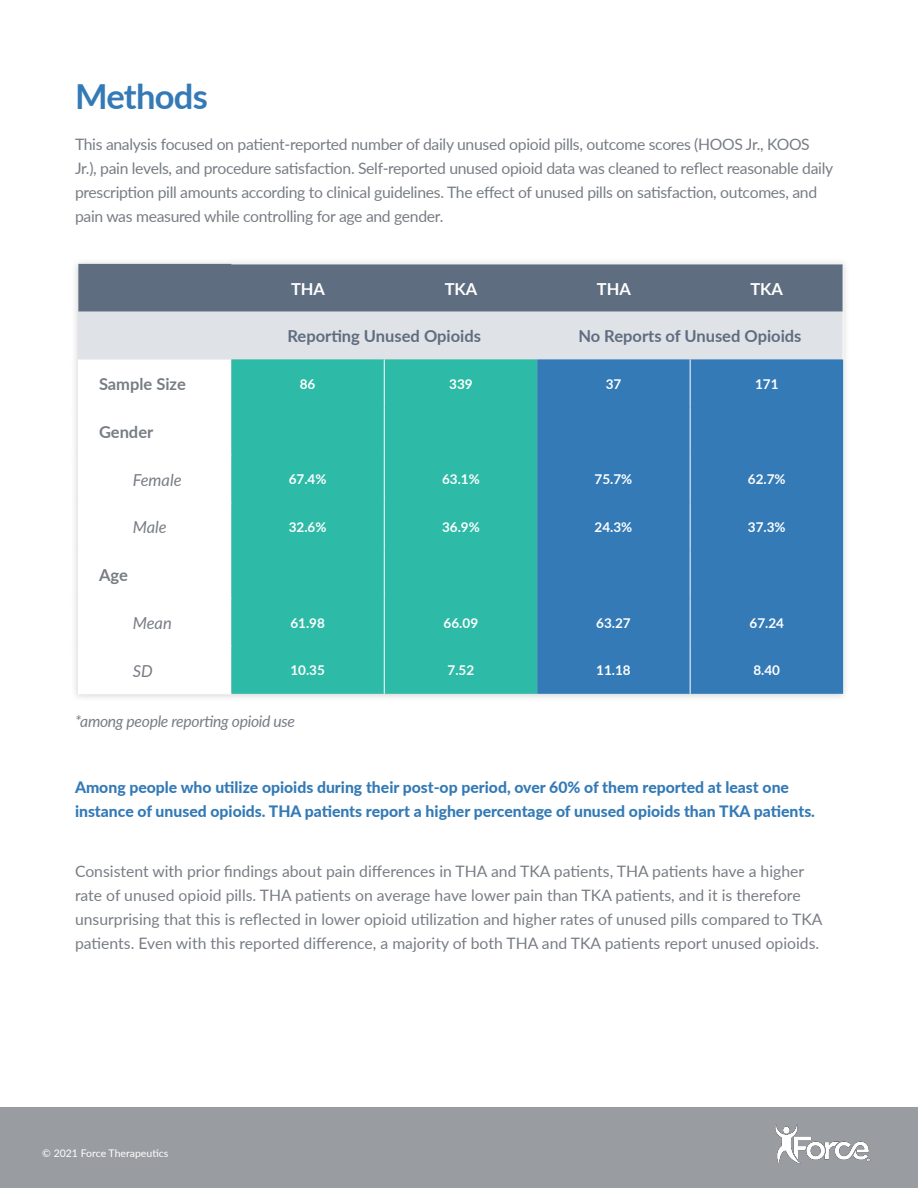
<style>
.page{position:relative;width:918px;height:1188px;background:#fff}
.page>*{position:absolute;margin:0;border:0;box-sizing:border-box;transform-origin:0 0}
.Subtitle{font:700 34.5px "Lato";letter-spacing:-.02em;color:#337ab6}
.Subtitle-2{font:700 16.5px "Lato";color:#5f6d80}
.Subtitle-3{font:700 16.5px "Lato";color:#787d84}
.Subtitle-4{font:italic 16.5px "Lato";color:#787d84}
.Subtitle-5{font:700 16.5px "Lato";color:#fff}
.Subtitle-6{font:15.75px/24px "Lato";color:#787d84}
.Subtitle-7{font:15.75px/24px "Lato";letter-spacing:-.02em;color:#787d84}
.Subtitle-8{font:800 15.75px/24px "Lato";color:#337ab6}
.Subtitle-9{font:italic 15.75px "Lato";letter-spacing:-.02em;color:#787d84}
.Subtitle-10{font:700 13.5px "Lato";color:#fff}
.t1{font:10.5px "Lato";color:#fff}
</style>
<div class="page">
<div style="left:0;top:1107px;width:918px;height:81px;background:#999da2"></div>
<img style="left:775px;top:1124px;width:96px;height:40px">
<div style="left:71px;top:258px;width:779px;height:445px;background:#333a45;opacity:.22"></div>
<svg style="left:78px;top:264px;width:765px;height:95px;background:#9fa8b3"></svg>
<svg style="left:79px;top:360px;width:152px;height:333px"></svg>
<div style="left:231px;top:359px;width:306px;height:335px;background:#2dbaa6"></div>
<div style="left:537px;top:359px;width:306px;height:335px;background:#337ab6"></div>
<hr style="left:231px;top:264px;width:153px;height:1px;background:#fff">
<hr style="left:384px;top:264px;width:153px;height:1px;background:#fff">
<hr style="left:537px;top:264px;width:153px;height:1px;background:#fff">
<hr style="left:690px;top:264px;width:153px;height:1px;background:#fff">
<hr style="left:78px;top:359px;width:1px;height:48px;background:#fff">
<hr style="left:78px;top:407px;width:1px;height:48px;background:#fff">
<hr style="left:78px;top:455px;width:153px;height:1px;background:#fff">
<hr style="left:78px;top:455px;width:1px;height:47px;background:#fff">
<hr style="left:78px;top:502px;width:153px;height:1px;background:#fff">
<hr style="left:78px;top:503px;width:1px;height:48px;background:#fff">
<hr style="left:78px;top:551px;width:1px;height:47px;background:#fff">
<hr style="left:78px;top:598px;width:153px;height:1px;background:#fff">
<hr style="left:78px;top:599px;width:1px;height:47px;background:#fff">
<hr style="left:78px;top:646px;width:153px;height:1px;background:#fff">
<hr style="left:78px;top:646px;width:1px;height:47px;background:#fff">
<hr style="left:78px;top:693px;width:153px;height:1px;background:#fff">
<hr style="left:843px;top:264px;width:1px;height:48px;background:#fff">
<hr style="left:843px;top:312px;width:1px;height:47px;background:#fff">
<hr style="left:384px;top:359px;width:1px;height:48px;background:#fff">
<hr style="left:384px;top:407px;width:1px;height:48px;background:#fff">
<hr style="left:384px;top:455px;width:1px;height:48px;background:#fff">
<hr style="left:384px;top:503px;width:1px;height:48px;background:#fff">
<hr style="left:384px;top:551px;width:1px;height:47px;background:#fff">
<hr style="left:384px;top:598px;width:1px;height:48px;background:#fff">
<hr style="left:384px;top:646px;width:1px;height:48px;background:#fff">
<hr style="left:690px;top:359px;width:1px;height:48px;background:#fff">
<hr style="left:690px;top:407px;width:1px;height:48px;background:#fff">
<hr style="left:690px;top:455px;width:1px;height:48px;background:#fff">
<hr style="left:690px;top:503px;width:1px;height:48px;background:#fff">
<hr style="left:690px;top:551px;width:1px;height:47px;background:#fff">
<hr style="left:690px;top:598px;width:1px;height:48px;background:#fff">
<hr style="left:690px;top:646px;width:1px;height:48px;background:#fff">
<p class="Subtitle" style="left:75px;top:71px;width:134px">Methods</p>
<p class="Subtitle-7" style="left:75px;top:131px;width:760px">This analysis focused on patient-reported number of daily unused opioid pills, outcome scores (HOOS Jr., KOOS Jr.), pain levels, and procedure satisfaction. Self-reported unused opioid data was cleaned to reflect reasonable daily prescription pill amounts according to clinical guidelines. The effect of unused pills on satisfaction, outcomes, and pain was measured while controlling for age and gender.</p>
<p class="Subtitle-5" style="left:291px;top:276px;width:36px">THA</p>
<p class="Subtitle-5" style="left:445px;top:276px;width:34px">TKA</p>
<p class="Subtitle-5" style="left:597px;top:276px;width:36px">THA</p>
<p class="Subtitle-5" style="left:750px;top:276px;width:34px">TKA</p>
<p class="Subtitle-2" style="left:287px;top:324px;width:195px">Reporting Unused Opioids</p>
<p class="Subtitle-2" style="left:578px;top:324px;width:225px">No Reports of Unused Opioids</p>
<p class="Subtitle-3" style="left:99px;top:372px;width:88px">Sample Size</p>
<p class="Subtitle-10" style="left:300px;top:374px;width:17px">86</p>
<p class="Subtitle-10" style="left:449px;top:374px;width:25px">339</p>
<p class="Subtitle-10" style="left:606px;top:374px;width:17px">37</p>
<p class="Subtitle-10" style="left:755px;top:374px;width:25px">171</p>
<p class="Subtitle-3" style="left:99px;top:419px;width:56px">Gender</p>
<p class="Subtitle-4" style="left:133px;top:468px;width:50px">Female</p>
<p class="Subtitle-10" style="left:289px;top:469px;width:39px">67.4%</p>
<p class="Subtitle-10" style="left:442px;top:469px;width:39px">63.1%</p>
<p class="Subtitle-10" style="left:595px;top:469px;width:39px">75.7%</p>
<p class="Subtitle-10" style="left:748px;top:469px;width:39px">62.7%</p>
<p class="Subtitle-4" style="left:133px;top:516px;width:35px">Male</p>
<p class="Subtitle-10" style="left:289px;top:517px;width:39px">32.6%</p>
<p class="Subtitle-10" style="left:442px;top:517px;width:39px">36.9%</p>
<p class="Subtitle-10" style="left:595px;top:517px;width:39px">24.3%</p>
<p class="Subtitle-10" style="left:748px;top:517px;width:39px">37.3%</p>
<p class="Subtitle-3" style="left:99px;top:563px;width:30px">Age</p>
<p class="Subtitle-4" style="left:133px;top:611px;width:41px">Mean</p>
<p class="Subtitle-10" style="left:290px;top:613px;width:36px">61.98</p>
<p class="Subtitle-10" style="left:444px;top:613px;width:36px">66.09</p>
<p class="Subtitle-10" style="left:596px;top:613px;width:36px">63.27</p>
<p class="Subtitle-10" style="left:750px;top:613px;width:36px">67.24</p>
<p class="Subtitle-4" style="left:133px;top:659px;width:22px">SD</p>
<p class="Subtitle-10" style="left:290px;top:661px;width:36px">10.35</p>
<p class="Subtitle-10" style="left:448px;top:661px;width:28px">7.52</p>
<p class="Subtitle-10" style="left:596px;top:661px;width:36px">11.18</p>
<p class="Subtitle-10" style="left:753px;top:661px;width:28px">8.40</p>
<p class="Subtitle-9" style="left:75px;top:710px;width:222px">*among people reporting opioid use</p>
<p class="Subtitle-8" style="left:75px;top:774px;width:742px">Among people who utilize opioids during their post-op period, over 60% of them reported at least one instance of unused opioids. THA patients report a higher percentage of unused opioids than TKA patients.</p>
<p class="Subtitle-6" style="left:75px;top:858px;width:749px">Consistent with prior findings about pain differences in THA and TKA patients, THA patients have a higher rate of unused opioid pills. THA patients on average have lower pain than TKA patients, and it is therefore unsurprising that this is reflected in lower opioid utilization and higher rates of unused pills compared to TKA patients. Even with this reported difference, a majority of both THA and TKA patients report unused opioids.</p>
<p class="t1" style="left:42px;top:1146px;width:128px">© 2021 Force Therapeutics</p>
</div>
